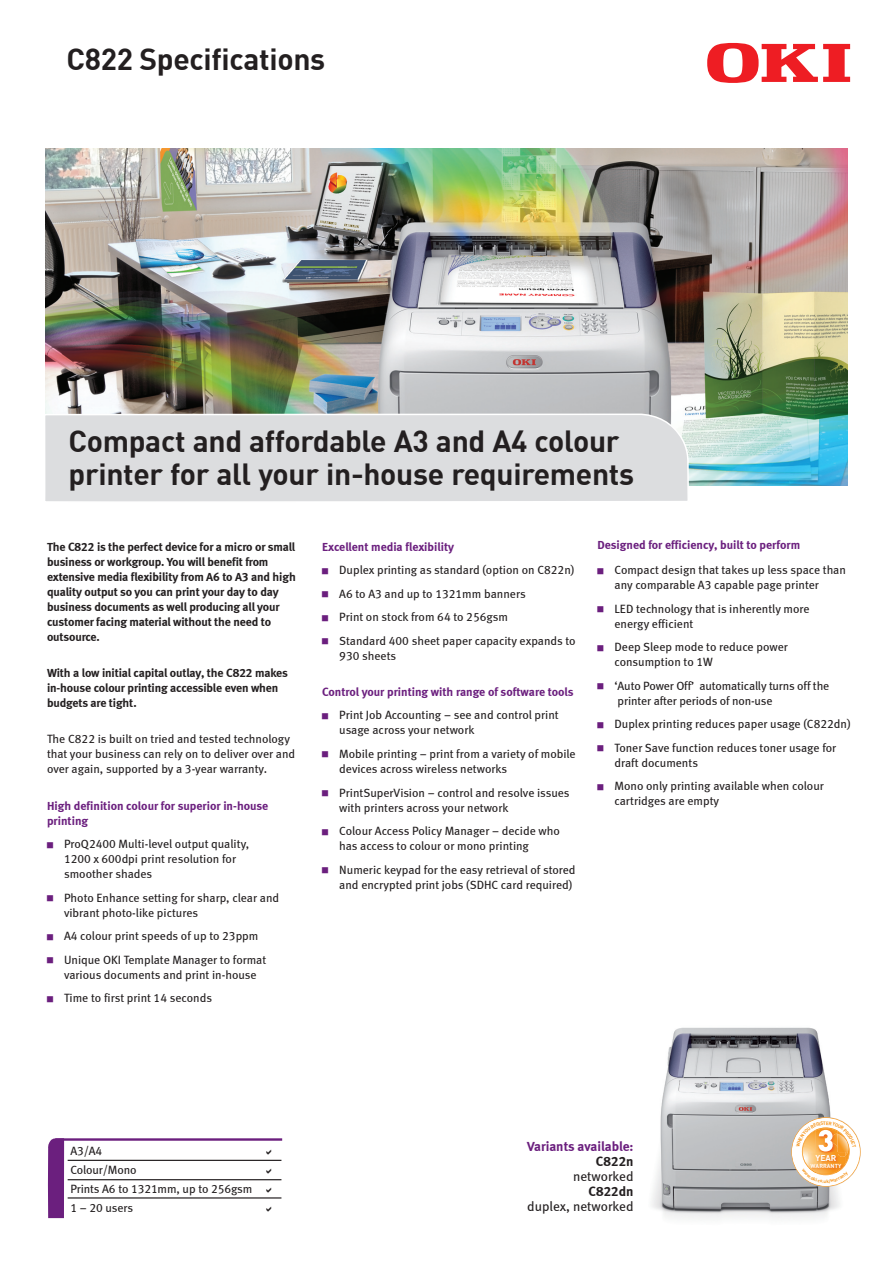
<style>
.page{position:relative;width:893px;height:1263px;background:#fff}
.page>*{position:absolute;margin:0;border:0;box-sizing:border-box;transform-origin:0 0}
.MainSubHead{font:700 30px/33px "DIN";letter-spacing:-.01em;color:#231f20}
.t1{font:13.5px "Meta Book LF";color:#231f20}
.t2{font:13.5px/15px "Meta Bold LF";color:#6b1f7e;text-align:right}
.t3{font:13.5px "Meta Bold LF";color:#231f20}
.BodyText{font:12px/15px "Meta Book LF";color:#231f20}
.BodyText-2{font:12px/15px "Meta Bold LF";letter-spacing:-.01em;color:#231f20}
.BodyText-3{font:12px/15px "Meta Bold LF";color:#6b1f7e}
.t4{font:700 8.55px "DIN";color:#fff}
.t5{font:700 5.85px "DIN";color:#fff}
.s1{color:#231f20}
</style>
<div class="page">
<img style="left:651px;top:1027px;width:189px;height:192px">
<img style="left:45px;top:149px;width:802px;height:337px">
<svg style="left:707px;top:43px;width:143px;height:40px"></svg>
<svg style="left:48px;top:1138px;width:16px;height:80px"></svg>
<hr style="left:55px;top:1138px;width:227px;height:3px;background:#6b1f7e">
<hr style="left:68px;top:1160px;width:213px;height:1px;background:#231f20">
<hr style="left:68px;top:1179px;width:213px;height:1px;background:#231f20">
<hr style="left:68px;top:1197px;width:213px;height:1px;background:#231f20">
<div style="left:45px;top:413px;width:645px;height:89px;background:#dcdddf"></div>
<svg style="left:791px;top:1117px;width:70px;height:70px"></svg>
<p class="MainSubHead" style="left:66px;top:41px;width:260px">C822 Specifications</p>
<p class="MainSubHead" style="left:69px;top:423px;width:567px">Compact and affordable A3 and A4 colour printer for all your in-house requirements</p>
<p class="BodyText-2" style="left:47px;top:539px;width:250px">The C822 is the perfect device for a micro or small business or workgroup. You will benefit from extensive media flexibility from A6 to A3 and high quality output so you can print your day to day business documents as well producing all your customer facing material without the need to outsource.</p>
<p class="BodyText-2" style="left:47px;top:665px;width:242px">With a low initial capital outlay, the C822 makes in-house colour printing accessible even when budgets are tight.</p>
<p class="BodyText" style="left:47px;top:731px;width:250px">The C822 is built on tried and tested technology that your business can rely on to deliver over and over again, supported by a 3-year warranty.</p>
<p class="BodyText-3" style="left:47px;top:798px;width:223px">High definition colour for superior in-house printing</p>
<p class="BodyText" style="left:64px;top:836px;width:187px">ProQ2400 Multi-level output quality,<br>1200 x 600dpi print resolution for smoother shades</p>
<p class="BodyText" style="left:64px;top:890px;width:217px">Photo Enhance setting for sharp, clear and vibrant photo-like pictures</p>
<p class="BodyText" style="left:64px;top:928px;width:196px">A4 colour print speeds of up to 23ppm</p>
<p class="BodyText" style="left:64px;top:952px;width:204px">Unique OKI Template Manager to format various documents and print in-house</p>
<p class="BodyText" style="left:64px;top:990px;width:150px">Time to first print 14 seconds</p>
<p class="BodyText-3" style="left:322px;top:539px;width:133px">Excellent media flexibility</p>
<p class="BodyText" style="left:339px;top:562px;width:237px">Duplex printing as standard (option on C822n)</p>
<p class="BodyText" style="left:339px;top:586px;width:188px">A6 to A3 and up to 1321mm banners</p>
<p class="BodyText" style="left:339px;top:609px;width:170px">Print on stock from 64 to 256gsm</p>
<p class="BodyText" style="left:339px;top:633px;width:238px">Standard 400 sheet paper capacity expands to<br>930 sheets</p>
<p class="BodyText-3" style="left:322px;top:684px;width:253px">Control your printing with range of software tools</p>
<p class="BodyText" style="left:339px;top:708px;width:221px">Print Job Accounting – see and control print usage across your network</p>
<p class="BodyText" style="left:339px;top:746px;width:238px">Mobile printing – print from a variety of mobile devices across wireless networks</p>
<p class="BodyText" style="left:339px;top:785px;width:232px">PrintSuperVision – control and resolve issues with printers across your network</p>
<p class="BodyText" style="left:339px;top:823px;width:222px">Colour Access Policy Manager – decide who has access to colour or mono printing</p>
<p class="BodyText" style="left:339px;top:862px;width:238px">Numeric keypad for the easy retrieval of stored and encrypted print jobs (SDHC card required)</p>
<p class="BodyText-3" style="left:597px;top:537px;width:204px">Designed for efficiency, built to perform</p>
<p class="BodyText" style="left:614px;top:562px;width:233px">Compact design that takes up less space than any comparable A3 capable page printer</p>
<p class="BodyText" style="left:614px;top:601px;width:197px">LED technology that is inherently more energy efficient</p>
<p class="BodyText" style="left:614px;top:639px;width:175px">Deep Sleep mode to reduce power consumption to 1W</p>
<p class="BodyText" style="left:614px;top:678px;width:216px">‘Auto Power Off’ automatically turns off the printer after periods of non-use</p>
<p class="BodyText" style="left:614px;top:716px;width:238px">Duplex printing reduces paper usage (C822dn)</p>
<p class="BodyText" style="left:614px;top:740px;width:223px">Toner Save function reduces toner usage for draft documents</p>
<p class="BodyText" style="left:614px;top:778px;width:211px">Mono only printing available when colour cartridges are empty</p>
<p class="BodyText" style="left:70px;top:1143px;width:33px">A3/A4</p>
<p class="BodyText" style="left:70px;top:1162px;width:68px">Colour/Mono</p>
<p class="BodyText" style="left:70px;top:1181px;width:183px">Prints A6 to 1321mm, up to 256gsm</p>
<p class="BodyText" style="left:70px;top:1200px;width:64px">1 – 20 users</p>
<p class="t2" style="left:527px;top:1139px;width:108px">Variants available:<br><span class="s1">C822n</span></p>
<p class="t1" style="left:573px;top:1168px;width:62px">networked</p>
<p class="t3" style="left:588px;top:1183px;width:47px">C822dn</p>
<p class="t1" style="left:527px;top:1198px;width:108px">duplex, networked</p>
<p class="t4" style="left:815px;top:1152px;width:22px">YEAR</p>
<p class="t5" style="left:811px;top:1162px;width:32px">WARRANTY</p>
</div>
